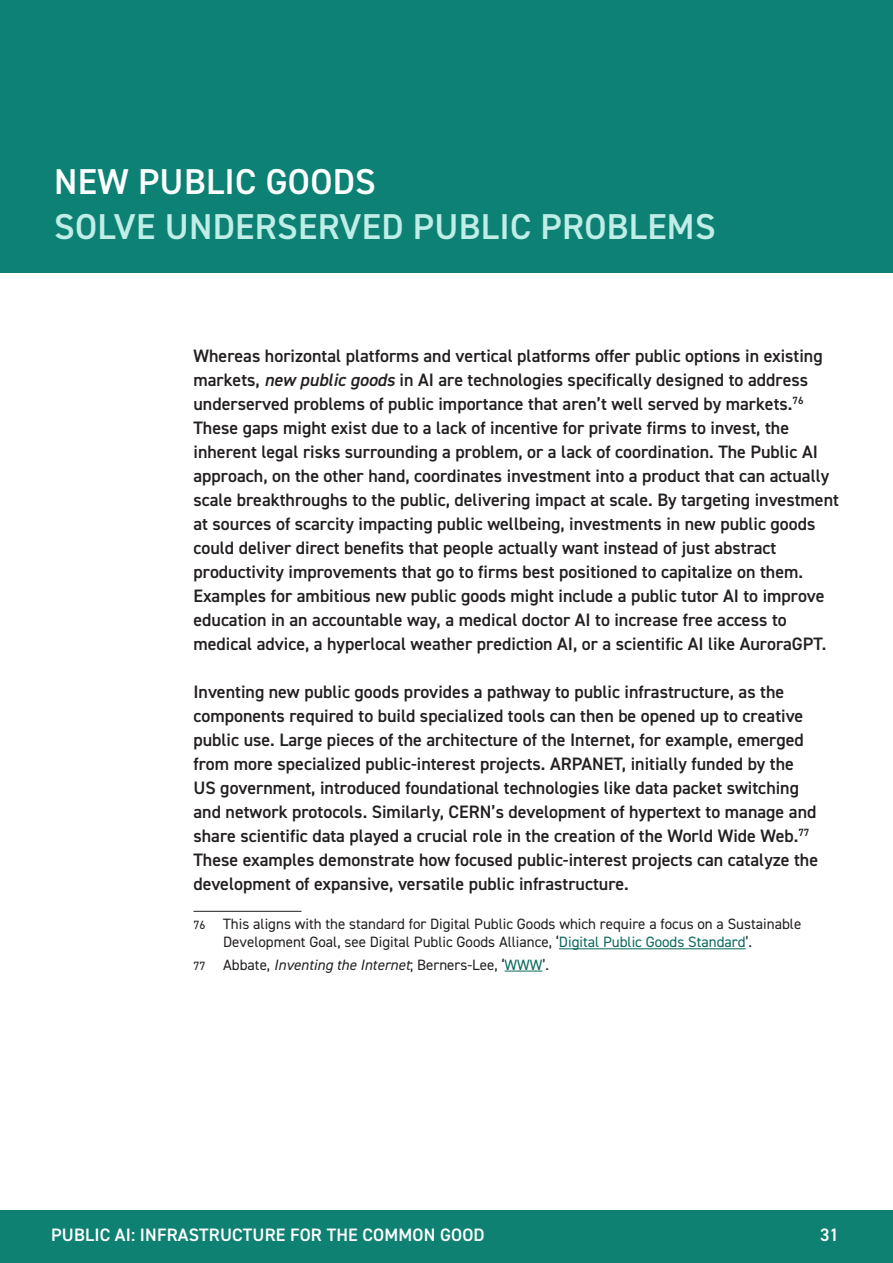
<style>
.page{position:relative;width:893px;height:1263px;background:#fff}
.page>*{position:absolute;margin:0;border:0;box-sizing:border-box;transform-origin:0 0}
.t1{font:600 36px "DIN2014";letter-spacing:.01em;color:#c0ede7}
.t2{font:600 36px "DIN2014";letter-spacing:.01em;color:#fff}
.t3{font:600 18px/24px "DIN2014";color:#231f20}
.t4{font:600 18px "DIN2014";letter-spacing:.01em;color:#fff}
.t5{font:15px/18px "DIN2014";color:#231f20}
.s1{font-style:italic}
.s2{font-size:12px}
.s3{color:#0b695c}
</style>
<div class="page">
<div style="left:0;top:0;width:893px;height:272px;background:#0d8274"></div>
<div style="left:0;top:1210px;width:893px;height:53px;background:#0e8172"></div>
<hr style="left:193px;top:911px;width:108px;height:1px;background:#231f20">
<hr style="left:559px;top:948px;width:187px;height:1px;background:#0b695c">
<hr style="left:505px;top:971px;width:37px;height:1px;background:#0b695c">
<h1 class="t2" style="left:54px;top:158px;width:323px">NEW PUBLIC GOODS</h1>
<h1 class="t1" style="left:54px;top:203px;width:663px">SOLVE UNDERSERVED PUBLIC PROBLEMS</h1>
<p class="t3" style="left:193px;top:343px;width:647px">Whereas horizontal platforms and vertical platforms offer public options in existing markets, <span class="s1">new public goods</span> in AI are technologies specifically designed to address underserved problems of public importance that aren’t well served by markets.<sup>76<br></sup>These gaps might exist due to a lack of incentive for private firms to invest, the inherent legal risks surrounding a problem, or a lack of coordination. The Public AI approach, on the other hand, coordinates investment into a product that can actually scale breakthroughs to the public, delivering impact at scale. By targeting investment at sources of scarcity impacting public wellbeing, investments in new public goods could deliver direct benefits that people actually want instead of just abstract productivity improvements that go to firms best positioned to capitalize on them.<br>Examples for ambitious new public goods might include a public tutor AI to improve education in an accountable way, a medical doctor AI to increase free access to medical advice, a hyperlocal weather prediction AI, or a scientific AI like AuroraGPT.</p>
<p class="t3" style="left:193px;top:679px;width:626px">Inventing new public goods provides a pathway to public infrastructure, as the components required to build specialized tools can then be opened up to creative public use. Large pieces of the architecture of the Internet, for example, emerged from more specialized public-interest projects. ARPANET, initially funded by the US government, introduced foundational technologies like data packet switching and network protocols. Similarly, CERN’s development of hypertext to manage and share scientific data played a crucial role in the creation of the World Wide Web.<sup>77<br></sup>These examples demonstrate how focused public-interest projects can catalyze the development of expansive, versatile public infrastructure.</p>
<p class="t5" style="left:223px;top:915px;width:580px;text-indent:-30px"><span class="s2">76</span> This aligns with the standard for Digital Public Goods which require a focus on a Sustainable<br>Development Goal, see Digital Public Goods Alliance, ‘<span class="s3">Digital Public Goods Standard</span>’.</p>
<p class="t5" style="left:193px;top:955px;width:357px"><span class="s2">77</span> Abbate, <span class="s1">Inventing the Internet</span>; Berners-Lee, ‘<span class="s3">WWW</span>’.</p>
<p class="t4" style="left:51px;top:1222px;width:435px">PUBLIC AI: INFRASTRUCTURE FOR THE COMMON GOOD</p>
<p class="t4" style="left:820px;top:1222px;width:20px">31</p>
</div>
